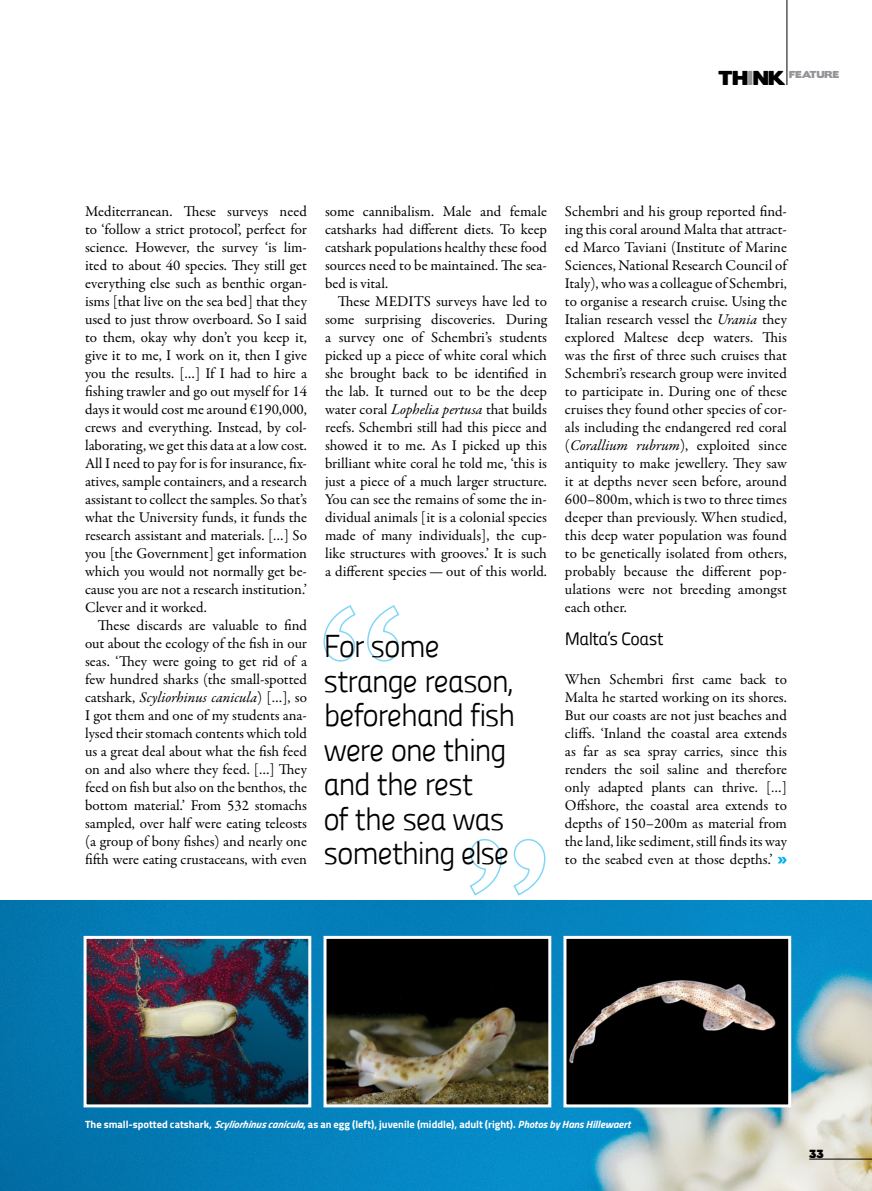
<style>
.page{position:relative;width:872px;height:1191px;background:#fff}
.page>*{position:absolute;margin:0;border:0;box-sizing:border-box;transform-origin:0 0}
.t1{font:31.5px/34.5px "Panefresco 250 wt";letter-spacing:-.05em;color:#000}
.t2{font:18px "Panefresco 400 wt";letter-spacing:-.03em;color:#000}
.t3{font:15px/18px "Garamond Premr Pro";color:#000;text-align:justify}
.t4{font:700 10.5px "Titillium";color:#fff}
.t5{font:10.5px "Boris Black Bloxx";color:#000}
.t6{font:9px "Boris Black Bloxx";color:#939598}
.s1{font-size:18px;color:#000}
.s2{font-size:18px}
.s3{font-style:italic}
.s4{font-family:"Boris Black Bloxx";font-size:13.5px;color:#00aeef}
</style>
<div class="page">
<hr style="left:786px;top:0;width:1px;height:85px;background:#000">
<img style="left:0;top:900px;width:872px;height:291px">
<img style="left:88px;top:940px;width:219px;height:163px">
<div style="left:84px;top:936px;width:227px;height:171px;border:3px solid #fff"></div>
<img style="left:327px;top:940px;width:220px;height:163px">
<div style="left:323px;top:936px;width:228px;height:171px;border:3px solid #fff"></div>
<img style="left:567px;top:940px;width:220px;height:163px">
<div style="left:563px;top:936px;width:228px;height:171px;border:3px solid #fff"></div>
<svg style="left:469px;top:839px;width:77px;height:57px"></svg>
<svg style="left:323px;top:605px;width:77px;height:57px"></svg>
<hr style="left:809px;top:1158px;width:63px;height:1px;background:#000">
<p class="t6" style="left:718px;top:68px;width:86px"><span class="s1">TH</span><span class="s2">I</span><span class="s1">NK</span> FEATURE</p>
<p class="t3" style="left:85px;top:203px;width:223px">Mediterranean. These surveys need to ‘follow a strict protocol’, perfect for science. However, the survey ‘is lim&shy;ited to about 40 species. They still get everything else such as benthic organ&shy;isms [that live on the sea bed] that they used to just throw overboard. So I said to them, okay why don’t you keep it, give it to me, I work on it, then I give you the results. […] If I had to hire a fishing trawler and go out myself for 14 days it would cost me around €190,000, crews and everything. Instead, by col&shy;laborating, we get this data at a low cost.<br>All I need to pay for is for insurance, fix&shy;atives, sample containers, and a research assistant to collect the samples. So that’s what the University funds, it funds the research assistant and materials. […] So you [the Government] get information which you would not normally get be&shy;cause you are not a research institution.’ Clever and it worked.</p>
<p class="t3" style="left:85px;top:617px;width:223px;text-indent:13px">These discards are valuable to find out about the ecology of the fish in our seas. ‘They were going to get rid of a few hundred sharks (the small-spotted catshark, <span class="s3">Scyliorhinus canicula</span>) […], so I got them and one of my students ana&shy;lysed their stomach contents which told us a great deal about what the fish feed on and also where they feed. […] They feed on fish but also on the benthos, the bottom material.’ From 532 stomachs sampled, over half were eating teleosts (a group of bony fishes) and nearly one fifth were eating crustaceans, with even</p>
<p class="t3" style="left:325px;top:203px;width:223px">some cannibalism. Male and female catsharks had different diets. To keep catshark populations healthy these food sources need to be maintained. The sea&shy;bed is vital.</p>
<p class="t3" style="left:325px;top:293px;width:223px;text-indent:13px">These MEDITS surveys have led to some surprising discoveries. During a survey one of Schembri’s students picked up a piece of white coral which she brought back to be identified in the lab. It turned out to be the deep water coral <span class="s3">Lophelia pertusa</span> that builds reefs. Schembri still had this piece and showed it to me. As I picked up this brilliant white coral he told me, ‘this is just a piece of a much larger structure.<br>You can see the remains of some the in&shy;dividual animals [it is a colonial species made of many individuals], the cup&shy;like structures with grooves.’ It is such a different species — out of this world.</p>
<h1 class="t1" style="left:323px;top:627px;width:194px">For some strange reason, beforehand fish were one thing and the rest<br>of the sea was something else</h1>
<p class="t3" style="left:565px;top:203px;width:223px">Schembri and his group reported find&shy;ing this coral around Malta that attract&shy;ed Marco Taviani (Institute of Marine Sciences, National Research Council of Italy), who was a colleague of Schembri, to organise a research cruise. Using the Italian research vessel the <span class="s3">Urania</span> they explored Maltese deep waters. This was the first of three such cruises that Schembri’s research group were invited to participate in. During one of these cruises they found other species of cor&shy;als including the endangered red coral (<span class="s3">Corallium rubrum</span>), exploited since antiquity to make jewellery. They saw it at depths never seen before, around 600–800m, which is two to three times deeper than previously. When studied, this deep water population was found to be genetically isolated from others, probably because the different pop&shy;ulations were not breeding amongst each other.</p>
<p class="t2" style="left:565px;top:625px;width:100px">Malta’s Coast</p>
<p class="t3" style="left:565px;top:671px;width:223px">When Schembri first came back to Malta he started working on its shores.<br>But our coasts are not just beaches and cliffs. ‘Inland the coastal area extends as far as sea spray carries, since this renders the soil saline and therefore only adapted plants can thrive. […] Offshore, the coastal area extends to depths of 150–200m as material from the land, like sediment, still finds its way to the seabed even at those depths.’ <span class="s4">»</span></p>
<p class="t4" style="left:85px;top:1116px;width:547px">The small-spotted catshark, <span class="s3">Scyliorhinus canicula</span>, as an egg (left), juvenile (middle), adult (right). <span class="s3">Photos by Hans Hillewaert</span></p>
<p class="t5" style="left:809px;top:1145px;width:16px">33</p>
</div>
